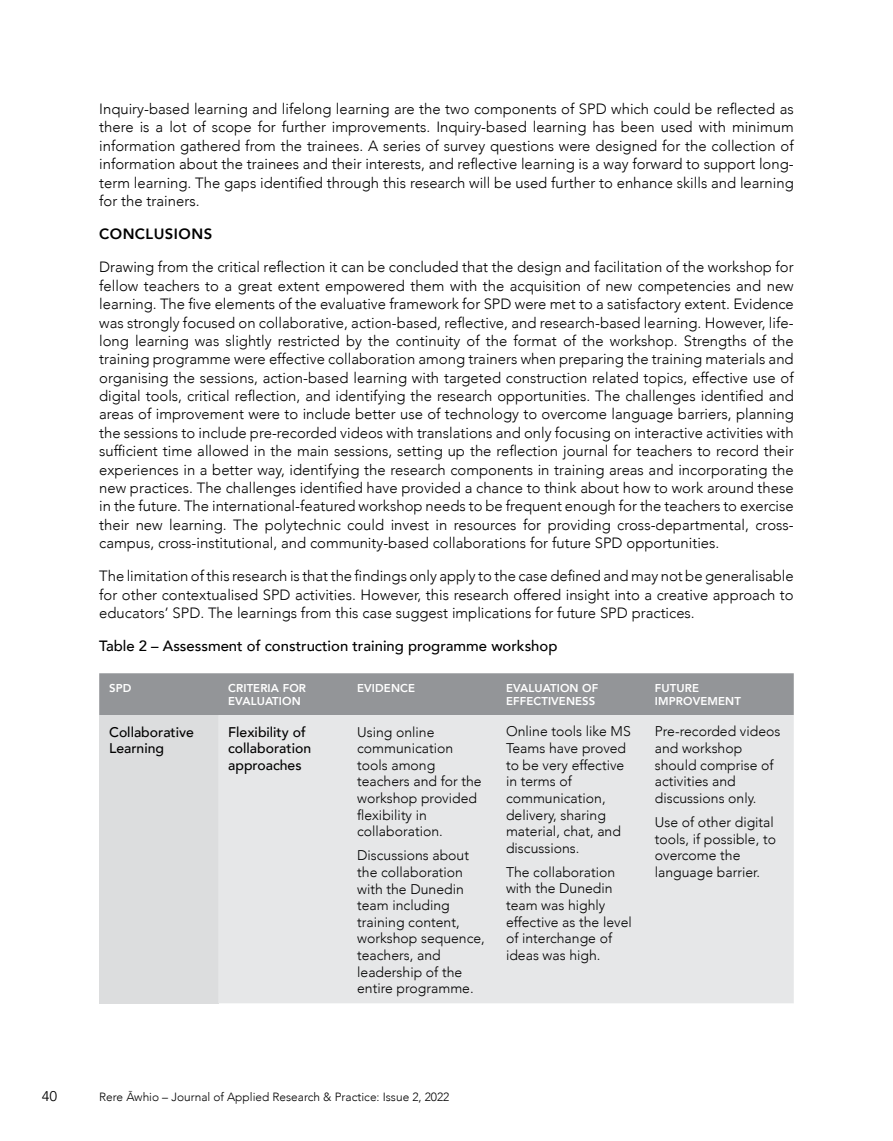
<style>
.page{position:relative;width:893px;height:1141px;background:#fff}
.page>*{position:absolute;margin:0;border:0;box-sizing:border-box;transform-origin:0 0}
.t1{font:300 14.88px/18.4px "Avenir";color:#000;text-align:justify}
.t2{font:500 14.88px "Avenir";color:#000}
.t3{font:800 14.88px "Avenir";letter-spacing:.03em;color:#000}
.t4{font:300 14px/16.6px "Avenir";color:#000}
.t5{font:500 14px/16.6px "Avenir";color:#000}
.t6{font:14px "Avenir";color:#000}
.t7{font:300 11.9px "Avenir";color:#000}
.t8{font:800 11.38px/13.1px "Avenir";letter-spacing:.01em;color:#fff}
</style>
<div class="page">
<div style="left:99px;top:673px;width:695px;height:42px;background:#939598"></div>
<div style="left:99px;top:715px;width:119px;height:288px;background:#dcddde"></div>
<div style="left:218px;top:715px;width:576px;height:288px;background:#e6e7e8"></div>
<p class="t1" style="left:99px;top:100px;width:696px">Inquiry-based learning and lifelong learning are the two components of SPD which could be reflected as there is a lot of scope for further improvements. Inquiry-based learning has been used with minimum information gathered from the trainees. A series of survey questions were designed for the collection of information about the trainees and their interests, and reflective learning is a way forward to support long&shy;term learning. The gaps identified through this research will be used further to enhance skills and learning for the trainers.</p>
<p class="t3" style="left:99px;top:222px;width:114px">CONCLUSIONS</p>
<p class="t1" style="left:99px;top:258px;width:696px">Drawing from the critical reflection it can be concluded that the design and facilitation of the workshop for fellow teachers to a great extent empowered them with the acquisition of new competencies and new learning. The five elements of the evaluative framework for SPD were met to a satisfactory extent. Evidence was strongly focused on collaborative, action-based, reflective, and research-based learning. However, life&shy;long learning was slightly restricted by the continuity of the format of the workshop. Strengths of the training programme were effective collaboration among trainers when preparing the training materials and organising the sessions, action-based learning with targeted construction related topics, effective use of digital tools, critical reflection, and identifying the research opportunities. The challenges identified and areas of improvement were to include better use of technology to overcome language barriers, planning the sessions to include pre-recorded videos with translations and only focusing on interactive activities with sufficient time allowed in the main sessions, setting up the reflection journal for teachers to record their experiences in a better way, identifying the research components in training areas and incorporating the new practices. The challenges identified have provided a chance to think about how to work around these in the future. The international-featured workshop needs to be frequent enough for the teachers to exercise their new learning. The polytechnic could invest in resources for providing cross-departmental, cross&shy;campus, cross-institutional, and community-based collaborations for future SPD opportunities.</p>
<p class="t1" style="left:99px;top:567px;width:696px">The limitation of this research is that the findings only apply to the case defined and may not be generalisable for other contextualised SPD activities. However, this research offered insight into a creative approach to educators’ SPD. The learnings from this case suggest implications for future SPD practices.</p>
<p class="t2" style="left:99px;top:633px;width:460px">Table 2 – Assessment of construction training programme workshop</p>
<p class="t8" style="left:109px;top:682px;width:24px">SPD</p>
<p class="t8" style="left:228px;top:682px;width:79px">CRITERIA FOR<br>EVALUATION</p>
<p class="t8" style="left:357px;top:682px;width:59px">EVIDENCE</p>
<p class="t8" style="left:506px;top:682px;width:94px">EVALUATION OF<br>EFFECTIVENESS</p>
<p class="t8" style="left:655px;top:682px;width:88px">FUTURE<br>IMPROVEMENT</p>
<p class="t5" style="left:109px;top:723px;width:86px">Collaborative<br>Learning</p>
<p class="t5" style="left:228px;top:723px;width:85px">Flexibility of collaboration approaches</p>
<p class="t4" style="left:357px;top:723px;width:126px">Using online communication tools among teachers and for the workshop provided flexibility in collaboration.</p>
<p class="t4" style="left:357px;top:847px;width:129px">Discussions about the collaboration with the Dunedin team including training content, workshop sequence, teachers, and leadership of the entire programme.</p>
<p class="t4" style="left:506px;top:723px;width:126px">Online tools like MS<br>Teams have proved to be very effective in terms of communication, delivery, sharing material, chat, and discussions.</p>
<p class="t4" style="left:506px;top:864px;width:127px">The collaboration with the Dunedin team was highly effective as the level of interchange of ideas was high.</p>
<p class="t4" style="left:655px;top:723px;width:127px">Pre-recorded videos and workshop should comprise of activities and discussions only.</p>
<p class="t4" style="left:655px;top:814px;width:123px">Use of other digital tools, if possible, to overcome the language barrier.</p>
<p class="t6" style="left:42px;top:1088px;width:17px">40</p>
<p class="t7" style="left:99px;top:1090px;width:352px">Rere Āwhio – Journal of Applied Research &amp; Practice: Issue 2, 2022</p>
</div>
